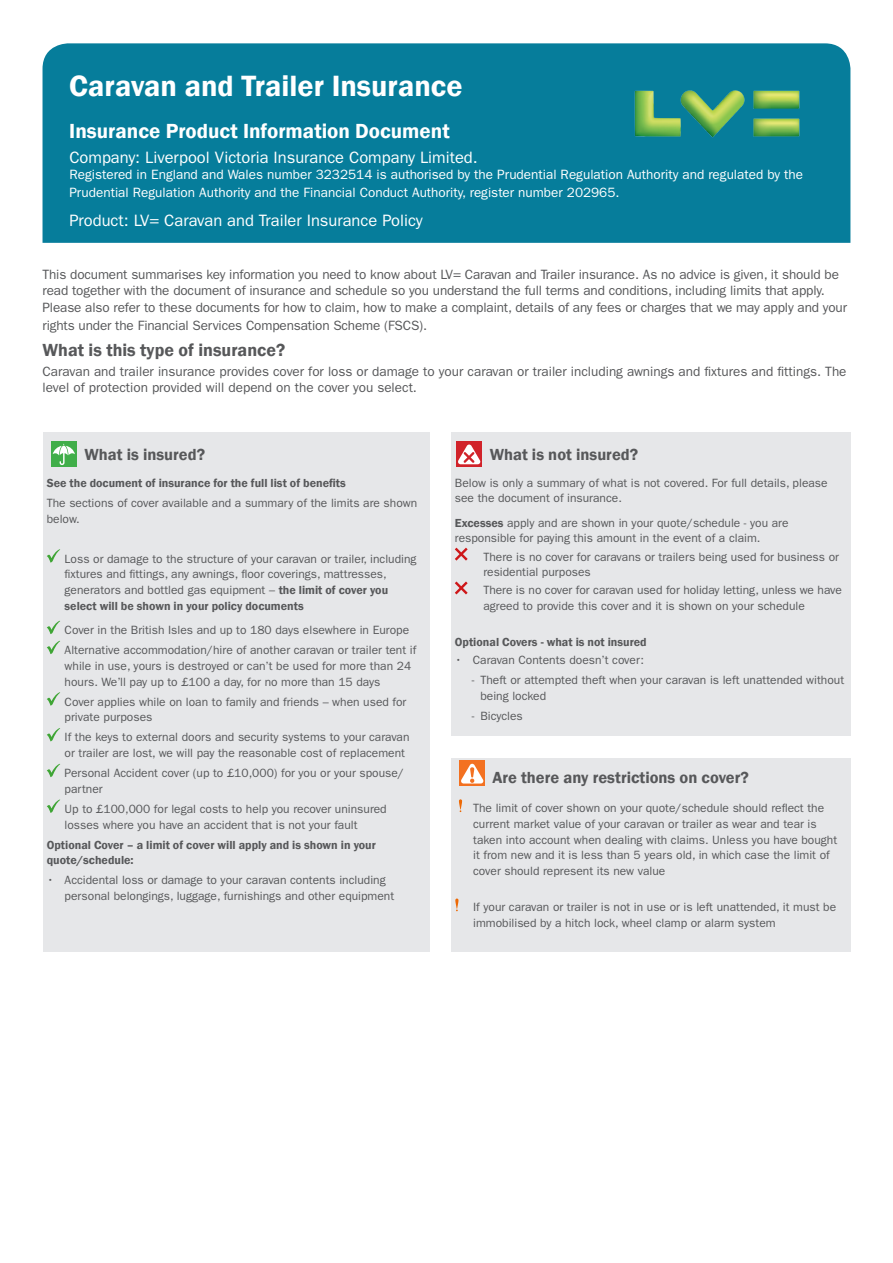
<style>
.page{position:relative;width:893px;height:1263px;background:#fff}
.page>*{position:absolute;margin:0;border:0;box-sizing:border-box;transform-origin:0 0}
.t1{font:600 30.15px "Franklin Gothic";color:#fff}
.t2{font:600 21px "Franklin Gothic";color:#fff}
.t3{font:600 18px "Franklin Gothic";color:#57585a}
.t4{font:16.5px "ITC Franklin Gothic Std";color:#fff}
.t5{font:600 16.5px "Franklin Gothic";color:#57585a}
.t6{font:13.5px/16.2px "ITC Franklin Gothic Std";letter-spacing:-.01em;color:#57585a}
.t7{font:13.5px/18px "ITC Franklin Gothic Std";color:#fff}
.t8{font:12px/15.8px "ITC Franklin Gothic Std";color:#57585a}
.t9{font:600 12px/15.8px "Franklin Gothic";color:#57585a}
.s1{font-family:"Franklin Gothic";font-weight:600}
</style>
<div class="page">
<div style="left:43px;top:432px;width:386px;height:520px;background:#e6e7e9"></div>
<div style="left:451px;top:432px;width:399px;height:304px;background:#e6e7e9"></div>
<div style="left:43px;top:43px;width:807px;height:200px;background:#067d9b"></div>
<svg style="left:47px;top:549px;width:13px;height:14px"></svg>
<svg style="left:47px;top:621px;width:13px;height:13px"></svg>
<svg style="left:47px;top:641px;width:13px;height:13px"></svg>
<svg style="left:47px;top:692px;width:13px;height:14px"></svg>
<svg style="left:47px;top:728px;width:13px;height:13px"></svg>
<svg style="left:47px;top:764px;width:13px;height:13px"></svg>
<svg style="left:47px;top:799px;width:13px;height:14px"></svg>
<div style="left:51px;top:441px;width:26px;height:26px;background:#40ae49"></div>
<svg style="left:53px;top:444px;width:22px;height:21px"></svg>
<div style="left:456px;top:441px;width:26px;height:26px;background:linear-gradient(to right,#d12229,#d1252b)"></div>
<svg style="left:458px;top:444px;width:22px;height:20px"></svg>
<svg style="left:455px;top:548px;width:13px;height:12px"></svg>
<svg style="left:455px;top:582px;width:13px;height:12px"></svg>
<div style="left:451px;top:758px;width:399px;height:194px;background:#e6e7e9"></div>
<svg style="left:459px;top:761px;width:26px;height:25px"></svg>
<svg style="left:461px;top:764px;width:22px;height:19px"></svg>
<svg style="left:459px;top:799px;width:3px;height:13px"></svg>
<svg style="left:455px;top:898px;width:3px;height:13px"></svg>
<img style="left:589px;top:45px;width:255px;height:136px">
<p class="t1" style="left:69px;top:67px;width:395px">Caravan and Trailer Insurance</p>
<p class="t2" style="left:69px;top:118px;width:382px">Insurance Product Information Document</p>
<p class="t4" style="left:69px;top:148px;width:410px">Company: Liverpool Victoria Insurance Company Limited.</p>
<p class="t7" style="left:69px;top:166px;width:735px">Registered in England and Wales number 3232514 is authorised by the Prudential Regulation Authority and regulated by the<br>Prudential Regulation Authority and the Financial Conduct Authority, register number 202965.</p>
<p class="t4" style="left:69px;top:211px;width:355px">Product: LV= Caravan and Trailer Insurance Policy</p>
<p class="t6" style="left:43px;top:267px;width:806px">This document summarises key information you need to know about LV= Caravan and Trailer insurance. As no advice is given, it should be read together with the document of insurance and schedule so you understand the full terms and conditions, including limits that apply.<br>Please also refer to these documents for how to claim, how to make a complaint, details of any fees or charges that we may apply and your</p>
<p class="t6" style="left:43px;top:317px;width:386px">rights under the Financial Services Compensation Scheme (FSCS).</p>
<p class="t3" style="left:43px;top:338px;width:244px">What is this type of insurance?</p>
<p class="t6" style="left:43px;top:363px;width:805px">Caravan and trailer insurance provides cover for loss or damage to your caravan or trailer including awnings and fixtures and fittings. The level of protection provided will depend on the cover you select.</p>
<p class="t5" style="left:84px;top:444px;width:122px">What is insured?</p>
<p class="t5" style="left:490px;top:444px;width:150px">What is not insured?</p>
<p class="t8" style="left:455px;top:475px;width:374px">Below is only a summary of what is not covered. For full details, please see the document of insurance.</p>
<p class="t8" style="left:455px;top:515px;width:335px"><span class="s1">Excesses</span> apply and are shown in your quote/schedule - you are responsible for paying this amount in the event of a claim.</p>
<p class="t8" style="left:483px;top:549px;width:357px">There is no cover for caravans or trailers being used for business or residential purposes</p>
<p class="t8" style="left:483px;top:582px;width:360px">There is no cover for caravan used for holiday letting, unless we have agreed to provide this cover and it is shown on your schedule</p>
<p class="t9" style="left:455px;top:634px;width:193px">Optional Covers - what is not insured</p>
<p class="t8" style="left:455px;top:652px;width:191px">• Caravan Contents doesn’t cover:</p>
<p class="t8" style="left:480px;top:672px;width:365px;text-indent:-9px">- Theft or attempted theft when your caravan is left unattended without being locked</p>
<p class="t8" style="left:472px;top:708px;width:52px">- Bicycles</p>
<p class="t9" style="left:47px;top:475px;width:301px">See the document of insurance for the full list of benefits</p>
<p class="t8" style="left:47px;top:495px;width:372px">The sections of cover available and a summary of the limits are shown below.</p>
<p class="t8" style="left:65px;top:551px;width:353px">Loss or damage to the structure of your caravan or trailer, including fixtures and fittings, any awnings, floor coverings, mattresses, generators and bottled gas equipment – <span class="s1">the limit of cover you select will be shown in your policy documents</span></p>
<p class="t8" style="left:65px;top:622px;width:346px">Cover in the British Isles and up to 180 days elsewhere in Europe</p>
<p class="t8" style="left:65px;top:642px;width:353px">Alternative accommodation/hire of another caravan or trailer tent if while in use, yours is destroyed or can’t be used for more than 24 hours. We’ll pay up to £100 a day, for no more than 15 days</p>
<p class="t8" style="left:65px;top:694px;width:343px">Cover applies while on loan to family and friends – when used for private purposes</p>
<p class="t8" style="left:65px;top:729px;width:346px">If the keys to external doors and security systems to your caravan or trailer are lost, we will pay the reasonable cost of replacement</p>
<p class="t8" style="left:65px;top:765px;width:341px">Personal Accident cover (up to £10,000) for you or your spouse/ partner</p>
<p class="t8" style="left:65px;top:801px;width:324px">Up to £100,000 for legal costs to help you recover uninsured losses where you have an accident that is not your fault</p>
<p class="t9" style="left:47px;top:837px;width:331px">Optional Cover – a limit of cover will apply and is shown in your quote/schedule:</p>
<p class="t8" style="left:65px;top:872px;width:331px;text-indent:-18px">• Accidental loss or damage to your caravan contents including personal belongings, luggage, furnishings and other equipment</p>
<p class="t5" style="left:492px;top:767px;width:258px">Are there any restrictions on cover?</p>
<p class="t8" style="left:473px;top:800px;width:366px">The limit of cover shown on your quote/schedule should reflect the current market value of your caravan or trailer as wear and tear is taken into account when dealing with claims. Unless you have bought it from new and it is less than 5 years old, in which case the limit of cover should represent its new value</p>
<p class="t8" style="left:473px;top:899px;width:364px">If your caravan or trailer is not in use or is left unattended, it must be immobilised by a hitch lock, wheel clamp or alarm system</p>
</div>
